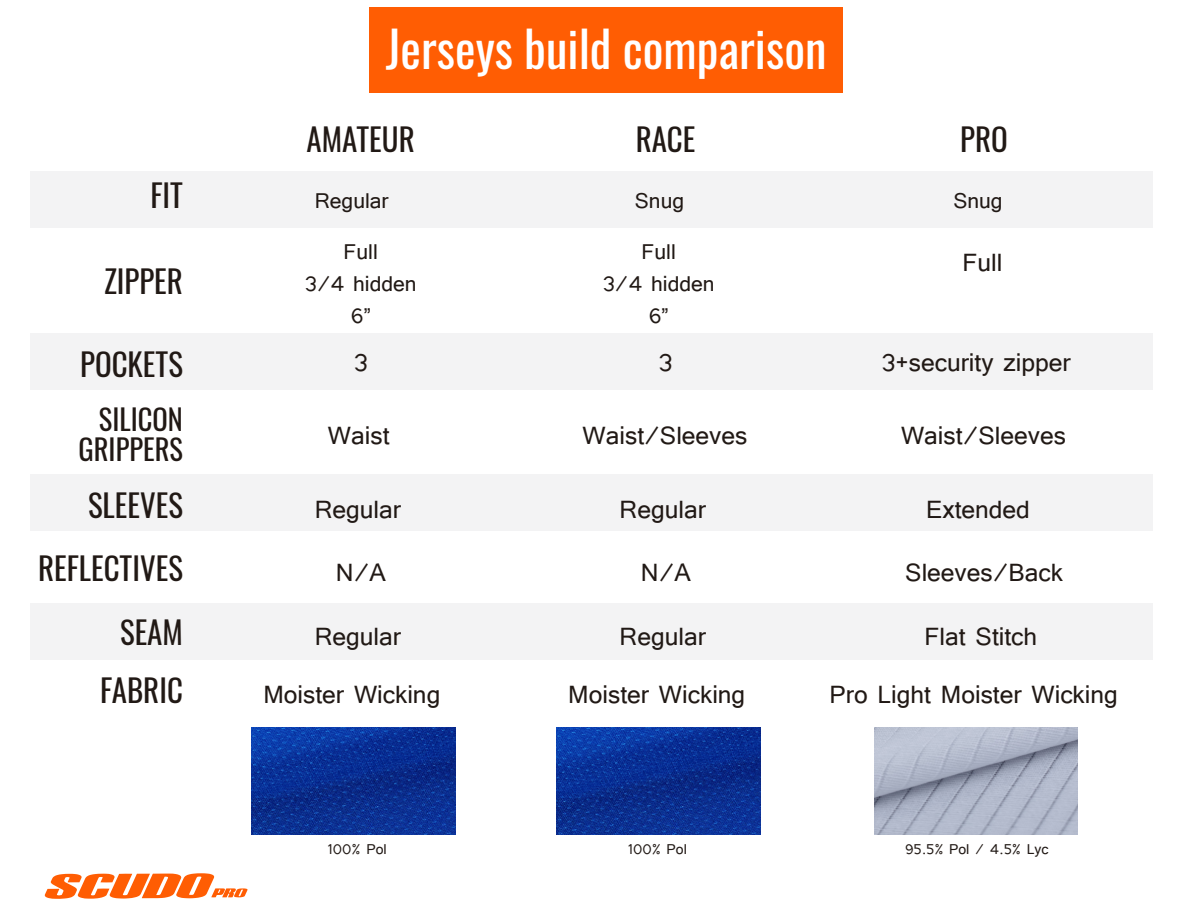
<style>
.page{position:relative;width:1178px;height:921px;background:#fff}
.page>*{position:absolute;margin:0;border:0;box-sizing:border-box;transform-origin:0 0}
.t1{font:48.75px "Oswald";color:#fff}
.t2{font:31.5px "Tunga";color:#211915}
.t3{font:30.9px "Oswald";color:#211915}
.t4{font:28.5px/30px "Oswald";color:#211915;text-align:right}
.t5{font:27px/32.4px "Tunga";color:#211915;text-align:center}
.t6{font:18px "Tunga";color:#211915}
</style>
<div class="page">
<div style="left:31px;top:334px;width:1121px;height:56px;background:#f3f3f4"></div>
<div style="left:31px;top:475px;width:1121px;height:56px;background:#f3f3f4"></div>
<div style="left:31px;top:604px;width:1121px;height:56px;background:#f3f3f4"></div>
<div style="left:31px;top:171px;width:1121px;height:57px;background:#f3f3f4"></div>
<div style="left:369px;top:8px;width:474px;height:85px;background:#ff5d03"></div>
<svg style="left:45px;top:873px;width:203px;height:26px"></svg>
<img style="left:252px;top:728px;width:204px;height:106px">
<img style="left:874px;top:728px;width:203px;height:106px">
<img style="left:556px;top:728px;width:204px;height:106px">
<h1 class="t1" style="left:386px;top:6px;width:442px">Jerseys build comparison</h1>
<p class="t3" style="left:150px;top:168px;width:34px">FIT</p>
<p class="t3" style="left:104px;top:254px;width:80px">ZIPPER</p>
<p class="t3" style="left:307px;top:111px;width:110px">AMATEUR</p>
<p class="t3" style="left:636px;top:111px;width:61px">RACE</p>
<p class="t3" style="left:960px;top:111px;width:49px">PRO</p>
<p class="t5" style="left:315px;top:183px;width:75px">Regular</p>
<p class="t5" style="left:635px;top:183px;width:51px">Snug</p>
<p class="t5" style="left:953px;top:183px;width:51px">Snug</p>
<p class="t5" style="left:305px;top:233px;width:113px">Full<br>3/4 hidden<br>6”</p>
<p class="t5" style="left:603px;top:233px;width:113px">Full<br>3/4 hidden<br>6”</p>
<p class="t2" style="left:962px;top:242px;width:41px">Full</p>
<p class="t3" style="left:80px;top:337px;width:104px">POCKETS</p>
<p class="t2" style="left:658px;top:341px;width:16px">3</p>
<p class="t2" style="left:354px;top:341px;width:16px">3</p>
<p class="t2" style="left:881px;top:341px;width:191px">3+security zipper</p>
<p class="t4" style="left:79px;top:402px;width:106px">SILICON<br>GRIPPERS</p>
<p class="t2" style="left:328px;top:415px;width:63px">Waist</p>
<p class="t2" style="left:582px;top:415px;width:166px">Waist/Sleeves</p>
<p class="t2" style="left:901px;top:415px;width:166px">Waist/Sleeves</p>
<p class="t3" style="left:88px;top:478px;width:96px">SLEEVES</p>
<p class="t2" style="left:315px;top:489px;width:88px">Regular</p>
<p class="t2" style="left:619px;top:489px;width:88px">Regular</p>
<p class="t2" style="left:926px;top:489px;width:105px">Extended</p>
<p class="t3" style="left:38px;top:541px;width:146px">REFLECTIVES</p>
<p class="t2" style="left:336px;top:552px;width:51px">N/A</p>
<p class="t2" style="left:641px;top:552px;width:51px">N/A</p>
<p class="t2" style="left:905px;top:552px;width:159px">Sleeves/Back</p>
<p class="t3" style="left:120px;top:605px;width:64px">SEAM</p>
<p class="t3" style="left:100px;top:662px;width:84px">FABRIC</p>
<p class="t2" style="left:315px;top:615px;width:88px">Regular</p>
<p class="t2" style="left:619px;top:615px;width:88px">Regular</p>
<p class="t2" style="left:924px;top:615px;width:114px">Flat Stitch</p>
<p class="t2" style="left:263px;top:673px;width:178px">Moister Wicking</p>
<p class="t2" style="left:568px;top:673px;width:178px">Moister Wicking</p>
<p class="t2" style="left:829px;top:673px;width:290px">Pro Light Moister Wicking</p>
<p class="t6" style="left:328px;top:837px;width:60px">100% Pol</p>
<p class="t6" style="left:628px;top:837px;width:60px">100% Pol</p>
<p class="t6" style="left:905px;top:837px;width:145px">95.5% Pol / 4.5% Lyc</p>
</div>
